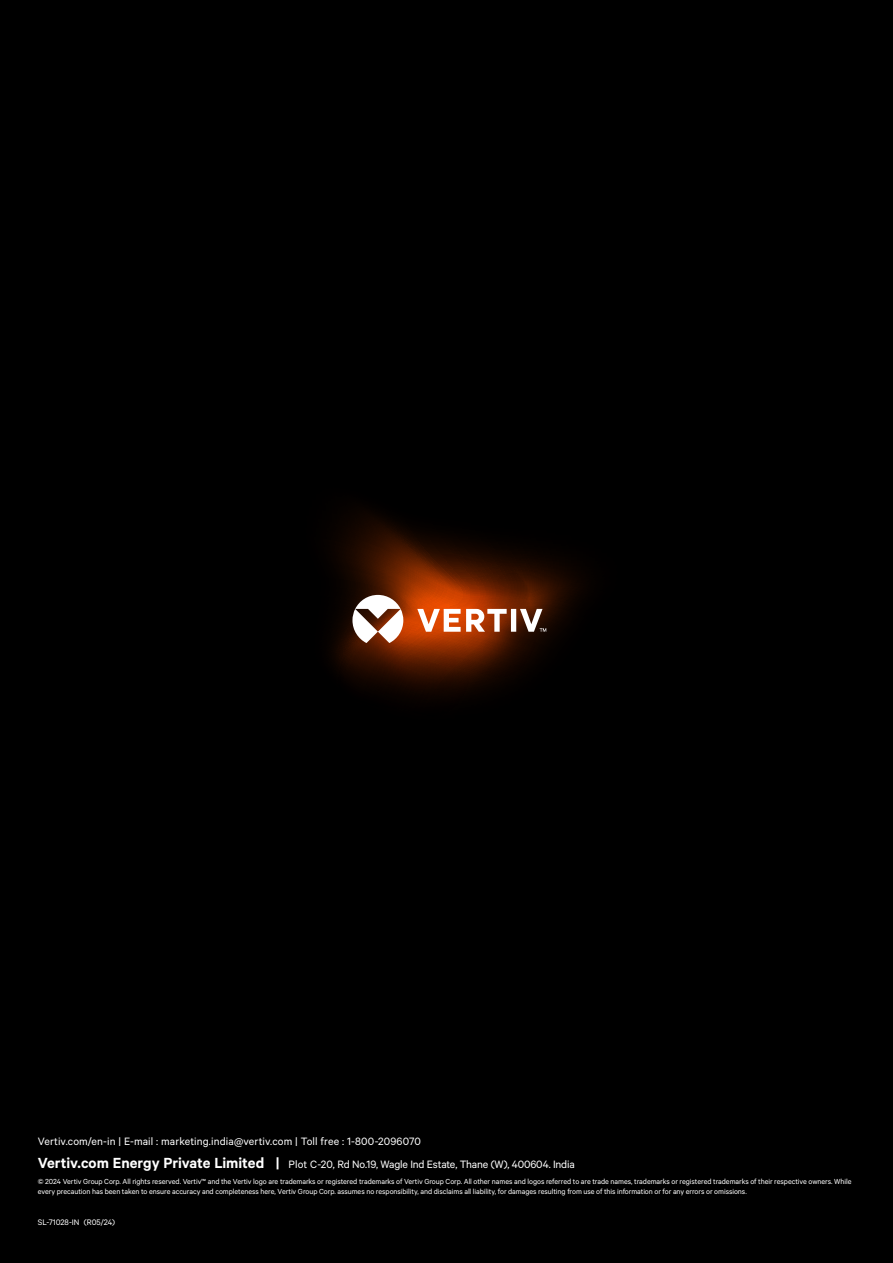
<style>
.page{position:relative;width:893px;height:1263px;background:#000}
.page>*{position:absolute;margin:0;border:0;box-sizing:border-box;transform-origin:0 0}
.t1{font:12px "Calibre";letter-spacing:-.015em;color:#fff}
.t2{font:12px "Calibre";letter-spacing:.005em;color:#fff}
.t3{font:9px "Calibre";color:#fff}
.t4{font:8.25px/9.8px "Calibre";letter-spacing:-.01em;color:#fff}
.s1{font-weight:600;font-size:16.5px}
</style>
<div class="page">
<svg style="left:330px;top:509px;width:256px;height:159px"></svg>
<svg style="left:337px;top:554px;width:209px;height:146px"></svg>
<h1 class="t2" style="left:38px;top:1134px;width:385px">Vertiv.com/en-in | E-mail : marketing.india@vertiv.com | Toll free : 1-800-2096070</h1>
<h1 class="t1" style="left:38px;top:1157px;width:538px"><span class="s1">Vertiv.com Energy Private Limited |</span> Plot C-20, Rd No.19, Wagle Ind Estate, Thane (W), 400604. India</h1>
<p class="t4" style="left:38px;top:1177px;width:815px">© 2024 Vertiv Group Corp. All rights reserved. Vertiv™ and the Vertiv logo are trademarks or registered trademarks of Vertiv Group Corp. All other names and logos referred to are trade names, trademarks or registered trademarks of their respective owners. While every precaution has been taken to ensure accuracy and completeness here, Vertiv Group Corp. assumes no responsibility, and disclaims all liability, for damages resulting from use of this information or for any errors or omissions.</p>
<p class="t3" style="left:38px;top:1217px;width:79px">SL-71028-IN (R05/24)</p>
</div>
